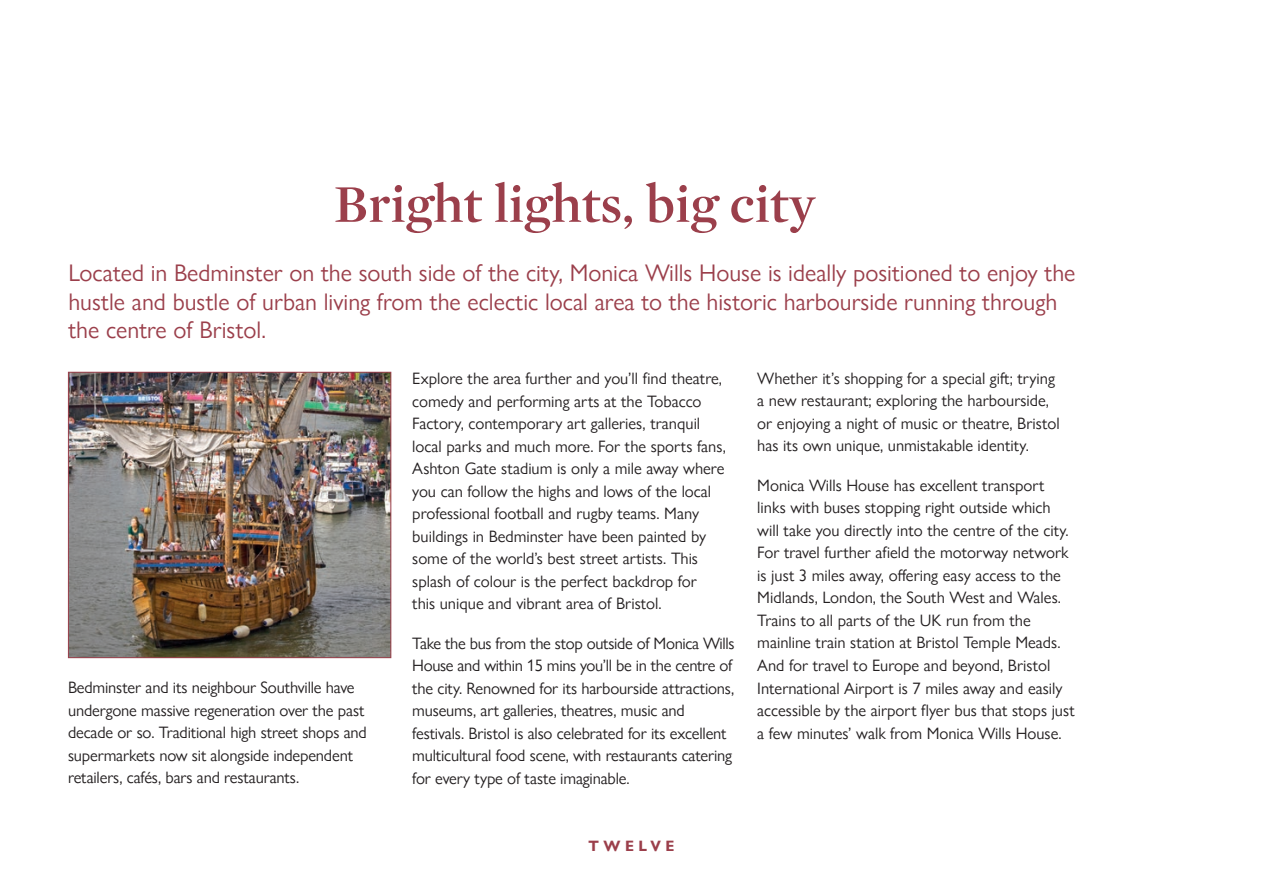
<style>
.page{position:relative;width:1263px;height:893px;background:#fff}
.page>*{position:absolute;margin:0;border:0;box-sizing:border-box;transform-origin:0 0}
.t1{font:600 54px "Mercury Display";color:#9b3f4b}
.t2{font:24px/28.5px "Gill Sans Nova";color:#9b3f4b}
.t3{font:16.5px/22.5px "Gill Sans Nova";color:#231f20}
.t4{font:700 15px "Gill Sans Nova";letter-spacing:.3em;color:#9b3f4b}
</style>
<div class="page">
<img style="left:70px;top:374px;width:319px;height:282px">
<div style="left:68px;top:372px;width:323px;height:286px;border:1px solid #9b3f4b"></div>
<h1 class="t1" style="left:334px;top:165px;width:483px">Bright lights, big city</h1>
<h2 class="t2" style="left:68px;top:258px;width:1009px">Located in Bedminster on the south side of the city, Monica Wills House is ideally positioned to enjoy the hustle and bustle of urban living from the eclectic local area to the historic harbourside running through the centre of Bristol.</h2>
<p class="t3" style="left:68px;top:676px;width:300px">Bedminster and its neighbour Southville have undergone massive regeneration over the past decade or so. Traditional high street shops and supermarkets now sit alongside independent retailers, cafés, bars and restaurants.</p>
<p class="t3" style="left:412px;top:367px;width:315px">Explore the area further and you’ll find theatre, comedy and performing arts at the Tobacco Factory, contemporary art galleries, tranquil local parks and much more. For the sports fans, Ashton Gate stadium is only a mile away where you can follow the highs and lows of the local professional football and rugby teams. Many buildings in Bedminster have been painted by some of the world’s best street artists. This splash of colour is the perfect backdrop for<br>this unique and vibrant area of Bristol.</p>
<p class="t3" style="left:412px;top:632px;width:324px">Take the bus from the stop outside of Monica Wills House and within 15 mins you’ll be in the centre of the city. Renowned for its harbourside attractions, museums, art galleries, theatres, music and festivals. Bristol is also celebrated for its excellent multicultural food scene, with restaurants catering for every type of taste imaginable.</p>
<p class="t4" style="left:588px;top:836px;width:87px">TWELVE</p>
<p class="t3" style="left:757px;top:367px;width:304px">Whether it’s shopping for a special gift; trying a new restaurant; exploring the harbourside, or enjoying a night of music or theatre, Bristol has its own unique, unmistakable identity.</p>
<p class="t3" style="left:757px;top:474px;width:319px">Monica Wills House has excellent transport links with buses stopping right outside which will take you directly into the centre of the city.<br>For travel further afield the motorway network is just 3 miles away, offering easy access to the Midlands, London, the South West and Wales.<br>Trains to all parts of the UK run from the mainline train station at Bristol Temple Meads.<br>And for travel to Europe and beyond, Bristol International Airport is 7 miles away and easily accessible by the airport flyer bus that stops just a few minutes’ walk from Monica Wills House.</p>
</div>
